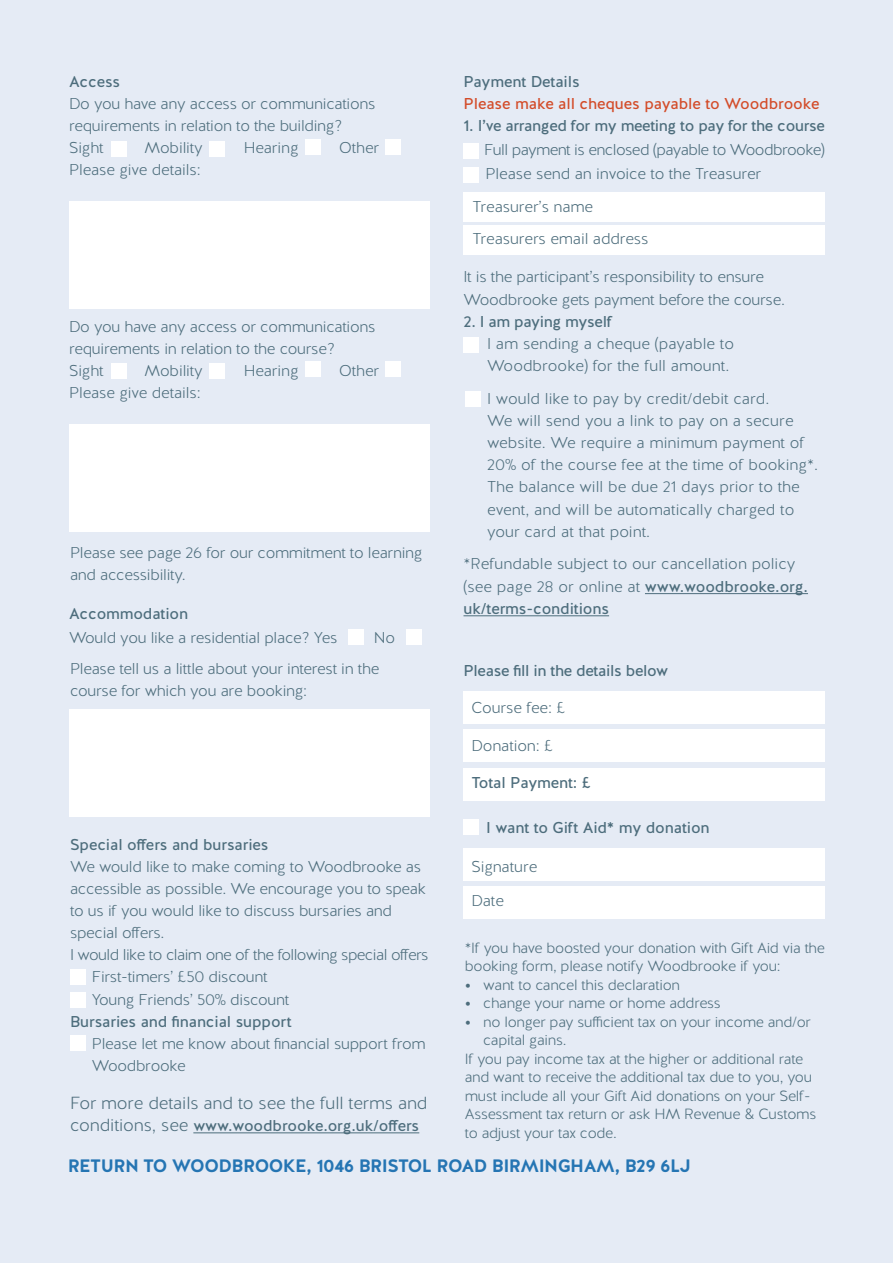
<style>
.page{position:relative;width:893px;height:1263px;background:#e5ebf5}
.page>*{position:absolute;margin:0;border:0;box-sizing:border-box;transform-origin:0 0}
.t1{font:700 18px "Halis R";letter-spacing:-.03em;color:#2575b3}
.t2{font:300 17.55px "Halis R";letter-spacing:-.01em;color:#4d6d7c}
.t3{font:300 15.75px/22.2px "Halis R";color:#4d6d7c}
.t4{font:15.75px "Halis R";letter-spacing:-.025em;color:#4d6d7c}
.t5{font:300 15.75px/22.2px "Halis R";letter-spacing:-.02em;color:#4d6d7c}
.t6{font:300 15.75px/24px "Halis R";letter-spacing:-.04em;color:#4d6d7c}
.t7{font:15.75px "Halis R";letter-spacing:-.01em;color:#d34c29}
.t8{font:300 15.6px/22px "Halis R";letter-spacing:-.02em;color:#4d6d7c}
.t9{font:15.6px "Halis R";letter-spacing:-.01em;color:#4d6d7c}
.t10{font:300 15.6px "Halis R";letter-spacing:-.04em;color:#4d6d7c}
.t11{font:300 14.85px/18.5px "Halis R";letter-spacing:-.02em;color:#4d6d7c}
.s1{font-weight:400}
.s2{font-weight:900}
.s3{font-weight:300;font-size:17.55px}
</style>
<div class="page">
<div style="left:463px;top:193px;width:362px;height:29px;background:#fff"></div>
<div style="left:463px;top:226px;width:362px;height:29px;background:#fff"></div>
<hr style="left:645px;top:593px;width:163px;height:1px;background:#4d6d7c">
<hr style="left:463px;top:615px;width:146px;height:1px;background:#4d6d7c">
<div style="left:69px;top:201px;width:360px;height:107px;background:#fff"></div>
<div style="left:69px;top:425px;width:360px;height:107px;background:#fff"></div>
<div style="left:69px;top:710px;width:360px;height:107px;background:#fff"></div>
<hr style="left:193px;top:1132px;width:226px;height:1px;background:#4d6d7c">
<div style="left:463px;top:143px;width:16px;height:16px;background:#fff"></div>
<div style="left:463px;top:167px;width:16px;height:16px;background:#fff"></div>
<div style="left:463px;top:337px;width:16px;height:16px;background:#fff"></div>
<div style="left:465px;top:391px;width:15px;height:16px;background:#fff"></div>
<div style="left:463px;top:691px;width:362px;height:33px;background:#fff"></div>
<div style="left:463px;top:730px;width:362px;height:32px;background:#fff"></div>
<div style="left:463px;top:768px;width:362px;height:32px;background:#fff"></div>
<div style="left:463px;top:819px;width:16px;height:16px;background:#fff"></div>
<div style="left:463px;top:848px;width:362px;height:32px;background:#fff"></div>
<div style="left:463px;top:886px;width:362px;height:33px;background:#fff"></div>
<div style="left:70px;top:969px;width:16px;height:16px;background:#fff"></div>
<div style="left:111px;top:141px;width:15px;height:16px;background:#fff"></div>
<div style="left:111px;top:363px;width:15px;height:16px;background:#fff"></div>
<div style="left:209px;top:141px;width:15px;height:16px;background:#fff"></div>
<div style="left:209px;top:363px;width:15px;height:16px;background:#fff"></div>
<div style="left:305px;top:140px;width:16px;height:15px;background:#fff"></div>
<div style="left:305px;top:362px;width:16px;height:15px;background:#fff"></div>
<div style="left:385px;top:140px;width:16px;height:15px;background:#fff"></div>
<div style="left:385px;top:362px;width:16px;height:15px;background:#fff"></div>
<div style="left:348px;top:629px;width:16px;height:16px;background:#fff"></div>
<div style="left:406px;top:629px;width:16px;height:16px;background:#fff"></div>
<div style="left:70px;top:992px;width:16px;height:15px;background:#fff"></div>
<div style="left:70px;top:1035px;width:16px;height:16px;background:#fff"></div>
<p class="t9" style="left:69px;top:71px;width:53px">Access</p>
<p class="t8" style="left:69px;top:93px;width:308px">Do you have any access or communications requirements in relation to the building?<br>Sight</p>
<p class="t8" style="left:144px;top:137px;width:60px">Mobility</p>
<p class="t8" style="left:244px;top:137px;width:56px">Hearing</p>
<p class="t8" style="left:339px;top:137px;width:41px">Other</p>
<p class="t8" style="left:69px;top:160px;width:133px">Please give details:</p>
<p class="t8" style="left:69px;top:316px;width:308px">Do you have any access or communications requirements in relation to the course?<br>Sight</p>
<p class="t8" style="left:144px;top:360px;width:60px">Mobility</p>
<p class="t8" style="left:244px;top:360px;width:56px">Hearing</p>
<p class="t8" style="left:339px;top:360px;width:41px">Other</p>
<p class="t8" style="left:69px;top:382px;width:133px">Please give details:</p>
<p class="t8" style="left:70px;top:542px;width:354px">Please see page 26 for our commitment to learning and accessibility.</p>
<p class="t9" style="left:69px;top:603px;width:121px">Accommodation</p>
<p class="t8" style="left:69px;top:627px;width:270px">Would you like a residential place? Yes</p>
<p class="t8" style="left:70px;top:622px;width:327px;line-height:31.7px;text-indent:304px">No<br>Please tell us a little about your interest in the</p>
<p class="t8" style="left:70px;top:680px;width:239px">course for which you are booking:</p>
<p class="t4" style="left:463px;top:71px;width:118px">Payment Details</p>
<p class="t7" style="left:463px;top:94px;width:358px">Please make all cheques payable to Woodbrooke</p>
<p class="t4" style="left:463px;top:116px;width:363px">1. I’ve arranged for my meeting to pay for the course</p>
<p class="t6" style="left:484px;top:138px;width:342px">Full payment is enclosed (payable to Woodbrooke)<br>Please send an invoice to the Treasurer</p>
<p class="t3" style="left:473px;top:191px;width:178px;line-height:32.5px">Treasurer’s name<br>Treasurers email address</p>
<p class="t5" style="left:463px;top:266px;width:323px">It is the participant’s responsibility to ensure<br>Woodbrooke gets payment before the course.</p>
<p class="t4" style="left:463px;top:311px;width:150px">2. I am paying myself</p>
<p class="t3" style="left:487px;top:333px;width:249px">I am sending a cheque (payable to<br>Woodbrooke) for the full amount.</p>
<p class="t3" style="left:487px;top:388px;width:333px">I would like to pay by credit/debit card.<br>We will send you a link to pay on a secure website. We require a minimum payment of 20% of the course fee at the time of booking*.<br>The balance will be due 21 days prior to the event, and will be automatically charged to your card at that point.</p>
<p class="t3" style="left:463px;top:553px;width:346px">*Refundable subject to our cancellation policy (see page 28 or online at <span class="s1">www.woodbrooke.org. uk/terms-conditions</span></p>
<p class="t4" style="left:463px;top:660px;width:206px">Please fill in the details below</p>
<p class="t3" style="left:471px;top:697px;width:96px">Course fee: £</p>
<p class="t3" style="left:471px;top:735px;width:83px">Donation: £</p>
<p class="t4" style="left:471px;top:773px;width:121px">Total Payment: £</p>
<p class="t4" style="left:486px;top:817px;width:225px">I want to Gift Aid* my donation</p>
<p class="t3" style="left:471px;top:850px;width:67px;line-height:34.5px">Signature<br>Date</p>
<p class="t11" style="left:465px;top:939px;width:362px">*If you have boosted your donation with Gift Aid via the booking form, please notify Woodbrooke if you:</p>
<p class="t11" style="left:465px;top:976px;width:217px"><span class="s2">•</span> want to cancel this declaration</p>
<p class="t11" style="left:465px;top:994px;width:258px"><span class="s2">•</span> change your name or home address</p>
<p class="t11" style="left:465px;top:1013px;width:348px"><span class="s2">•</span> no longer pay sufficient tax on your income and/or</p>
<p class="t11" style="left:483px;top:1031px;width:85px">capital gains.</p>
<p class="t11" style="left:465px;top:1050px;width:340px">If you pay income tax at the higher or additional rate</p>
<p class="t11" style="left:465px;top:1068px;width:349px">and want to receive the additional tax due to you, you</p>
<p class="t11" style="left:465px;top:1087px;width:347px">must include all your Gift Aid donations on your Self-</p>
<p class="t11" style="left:465px;top:1105px;width:353px">Assessment tax return or ask HM Revenue &amp; Customs</p>
<p class="t11" style="left:465px;top:1124px;width:153px">to adjust your tax code.</p>
<p class="t1" style="left:68px;top:1153px;width:625px">RETURN TO WOODBROOKE, 1046 BRISTOL ROAD BIRMINGHAM, B29 6LJ</p>
<p class="t9" style="left:70px;top:834px;width:200px">Special offers and bursaries</p>
<p class="t8" style="left:70px;top:856px;width:353px">We would like to make coming to Woodbrooke as</p>
<p class="t8" style="left:70px;top:878px;width:358px">accessible as possible. We encourage you to speak</p>
<p class="t8" style="left:70px;top:900px;width:324px">to us if you would like to discuss bursaries and</p>
<p class="t8" style="left:70px;top:922px;width:96px">special offers.</p>
<p class="t10" style="left:70px;top:945px;width:360px">I would like to claim one of the following special offers</p>
<p class="t8" style="left:92px;top:966px;width:177px">First-timers’ £50 discount</p>
<p class="t8" style="left:92px;top:989px;width:199px">Young Friends’ 50% discount</p>
<p class="t9" style="left:70px;top:1011px;width:223px">Bursaries and financial support</p>
<p class="t8" style="left:92px;top:1033px;width:335px">Please let me know about financial support from<br>Woodbrooke</p>
<p class="t2" style="left:70px;top:1092px;width:359px">For more details and to see the full terms and</p>
<p class="t9" style="left:70px;top:1115px;width:351px"><span class="s3">conditions, see</span> www.woodbrooke.org.uk/offers</p>
</div>
